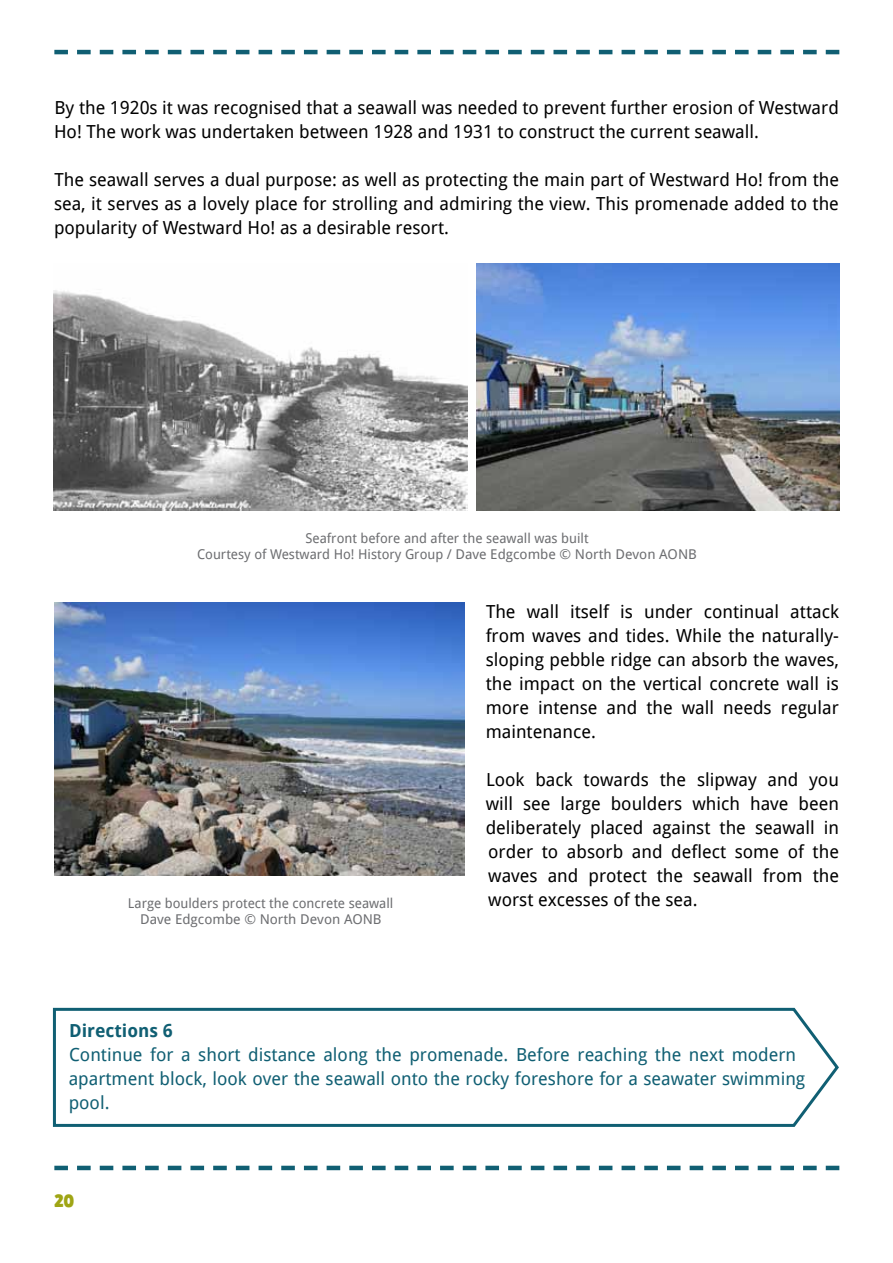
<style>
.page{position:relative;width:893px;height:1263px;background:#fff}
.page>*{position:absolute;margin:0;border:0;box-sizing:border-box;transform-origin:0 0}
.t1{font:18px/24px "Droid Sans";color:#000;text-align:justify}
.t2{font:18px/24px "Droid Sans";color:#105f73}
.t3{font:700 18px "Droid Sans";color:#105f73}
.t4{font:18px "HVD Comic Serif Pro";color:#9fa515}
.t5{font:13.5px/16.2px "Droid Sans";color:#6d6e71;text-align:center}
</style>
<div class="page">
<svg style="left:54px;top:50px;width:785px;height:4px"></svg>
<svg style="left:54px;top:1166px;width:785px;height:4px"></svg>
<svg style="left:52px;top:1007px;width:787px;height:120px"></svg>
<img style="left:53px;top:290px;width:414px;height:220px">
<img style="left:476px;top:263px;width:363px;height:247px">
<img style="left:54px;top:603px;width:410px;height:273px">
<p class="t1" style="left:54px;top:96px;width:786px">By the 1920s it was recognised that a seawall was needed to prevent further erosion of Westward<br>Ho! The work was undertaken between 1928 and 1931 to construct the current seawall.</p>
<p class="t1" style="left:54px;top:168px;width:786px">The seawall serves a dual purpose: as well as protecting the main part of Westward Ho! from the sea, it serves as a lovely place for strolling and admiring the view. This promenade added to the popularity of Westward Ho! as a desirable resort.</p>
<p class="t5" style="left:197px;top:530px;width:501px">Seafront before and after the seawall was built<br>Courtesy of Westward Ho! History Group / Dave Edgcombe © North Devon AONB</p>
<p class="t5" style="left:128px;top:895px;width:267px">Large boulders protect the concrete seawall<br>Dave Edgcombe © North Devon AONB</p>
<p class="t1" style="left:486px;top:600px;width:355px">The wall itself is under continual attack from waves and tides. While the naturally&shy;sloping pebble ridge can absorb the waves, the impact on the vertical concrete wall is more intense and the wall needs regular maintenance.</p>
<p class="t1" style="left:486px;top:768px;width:355px">Look back towards the slipway and you will see large boulders which have been deliberately placed against the seawall in order to absorb and deflect some of the waves and protect the seawall from the worst excesses of the sea.</p>
<p class="t3" style="left:69px;top:1020px;width:105px">Directions 6</p>
<p class="t2" style="left:69px;top:1043px;width:738px">Continue for a short distance along the promenade. Before reaching the next modern apartment block, look over the seawall onto the rocky foreshore for a seawater swimming pool.</p>
<p class="t4" style="left:54px;top:1187px;width:22px">20</p>
</div>
